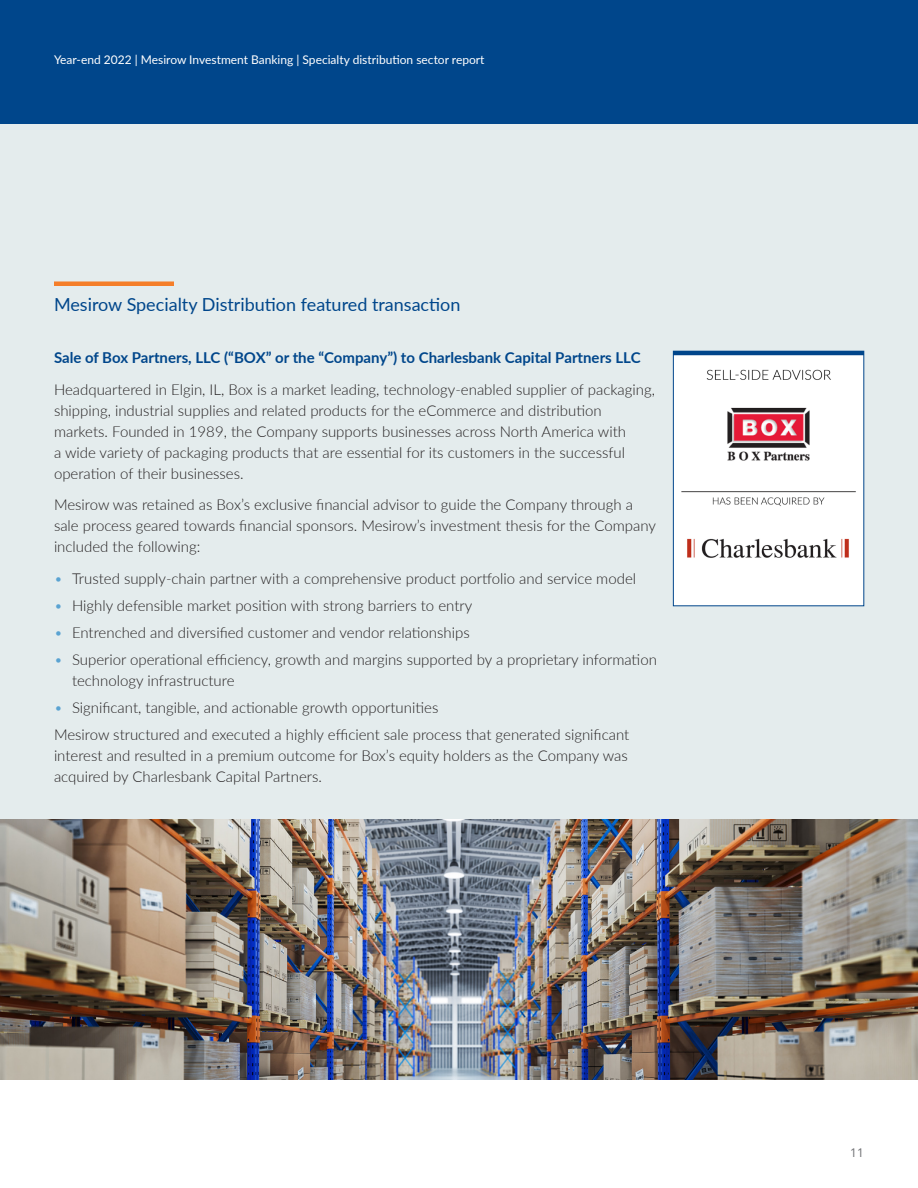
<style>
.page{position:relative;width:918px;height:1188px;background:#fff}
.page>*{position:absolute;margin:0;border:0;box-sizing:border-box;transform-origin:0 0}
._2_Sidebar_Header__r{font:18px "Lato";color:#00468b}
._3_Body{font:300 15px/21px "Lato";color:#231f20}
._3_Subhead_L3{font:700 15px "Lato";color:#00468b}
.t1{font:12px "Lato";color:#fff}
.t2{font:12px "Open Sans";color:#6c6d70}
.s1{color:#5aa3d2}
</style>
<div class="page">
<div style="left:0;top:0;width:918px;height:124px;background:#00468b"></div>
<div style="left:0;top:124px;width:918px;height:695px;background:#e4eced"></div>
<div style="left:54px;top:281px;width:120px;height:5px;background:#f57e29"></div>
<svg style="left:673px;top:351px;width:191px;height:255px;background:#ebe7ea"></svg>
<img style="left:0;top:819px;width:918px;height:261px">
<p class="t1" style="left:54px;top:51px;width:432px">Year-end 2022 | Mesirow Investment Banking | Specialty distribution sector report</p>
<p class="_2_Sidebar_Header__r" style="left:54px;top:292px;width:408px">Mesirow Specialty Distribution featured transaction</p>
<p class="_3_Subhead_L3" style="left:54px;top:347px;width:588px">Sale of Box Partners, LLC (“BOX” or the “Company”) to Charlesbank Capital Partners LLC</p>
<p class="_3_Body" style="left:54px;top:378px;width:603px">Headquartered in Elgin, IL, Box is a market leading, technology-enabled supplier of packaging, shipping, industrial supplies and related products for the eCommerce and distribution markets. Founded in 1989, the Company supports businesses across North America with<br>a wide variety of packaging products that are essential for its customers in the successful operation of their businesses.</p>
<p class="_3_Body" style="left:54px;top:494px;width:603px">Mesirow was retained as Box’s exclusive financial advisor to guide the Company through a sale process geared towards financial sponsors. Mesirow’s investment thesis for the Company included the following:</p>
<p class="_3_Body" style="left:54px;top:567px;width:584px"><span class="s1">•</span> Trusted supply-chain partner with a comprehensive product portfolio and service model</p>
<p class="_3_Body" style="left:54px;top:594px;width:420px"><span class="s1">•</span> Highly defensible market position with strong barriers to entry</p>
<p class="_3_Body" style="left:54px;top:621px;width:417px"><span class="s1">•</span> Entrenched and diversified customer and vendor relationships</p>
<p class="_3_Body" style="left:72px;top:648px;width:586px;text-indent:-18px"><span class="s1">•</span> Superior operational efficiency, growth and margins supported by a proprietary information technology infrastructure</p>
<p class="_3_Body" style="left:54px;top:696px;width:386px"><span class="s1">•</span> Significant, tangible, and actionable growth opportunities</p>
<p class="_3_Body" style="left:54px;top:723px;width:577px;text-align:justify">Mesirow structured and executed a highly efficient sale process that generated significant interest and resulted in a premium outcome for Box’s equity holders as the Company was acquired by Charlesbank Capital Partners.</p>
<p class="t2" style="left:850px;top:1144px;width:15px">11</p>
</div>
